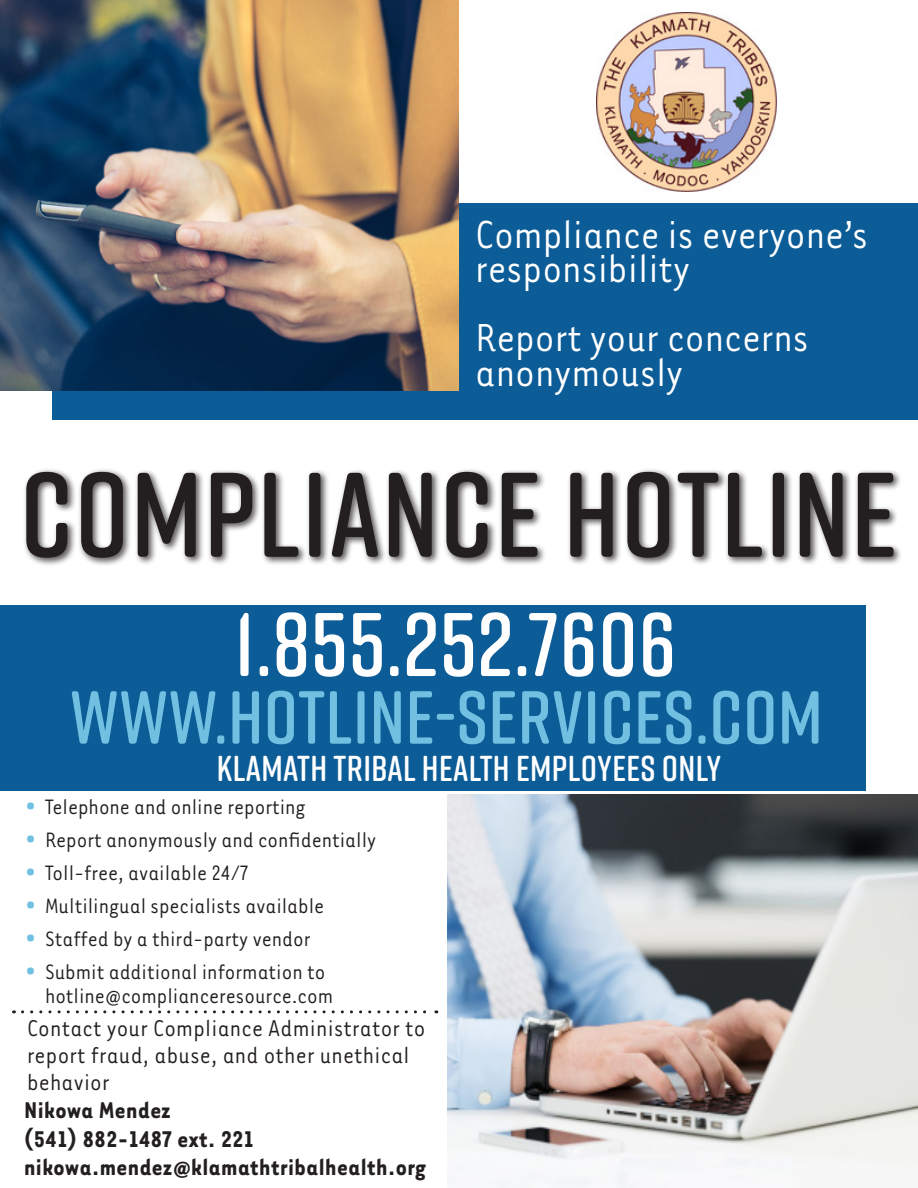
<style>
.page{position:relative;width:918px;height:1188px;background:#fff}
.page>*{position:absolute;margin:0;border:0;box-sizing:border-box;transform-origin:0 0}
.t1{font:600 120px "Rift Soft";letter-spacing:.015em;color:#231f20}
.t2{font:600 90px "Rift Soft";letter-spacing:.01em;color:#fff}
.t3{font:600 75px "Rift Soft";letter-spacing:.01em;color:#71c0e1}
.t4{font:45px/34.5px "Tarzana Nar OT";color:#fff}
.t5{font:600 36px "Rift Soft";letter-spacing:.01em;color:#fff}
.t6{font:26.25px/27px "Tarzana Nar OT";letter-spacing:.01em;color:#231f20}
.t7{font:700 26.25px "Tarzana Nar OT";letter-spacing:.02em;color:#231f20}
.t8{font:24px/24px "Tarzana Nar OT";color:#231f20}
.s1{font-family:"Rift Soft";font-weight:600;font-size:45px;color:#71c0e1}
</style>
<div class="page">
<div style="left:0;top:605px;width:866px;height:186px;background:#0c5c97"></div>
<div style="left:52px;top:203px;width:866px;height:216px;background:#0c5c97"></div>
<img style="left:0;top:0;width:459px;height:391px">
<img style="left:448px;top:794px;width:470px;height:394px">
<div style="left:23px;top:468px;width:879px;height:99px;background:#231f20;opacity:.73"></div>
<svg style="left:22px;top:1010px;width:415px;height:3px"></svg>
<img style="left:596px;top:12px;width:180px;height:180px">
<p class="t4" style="left:475px;top:215px;width:394px">Compliance is everyone’s responsibility</p>
<p class="t4" style="left:475px;top:319px;width:335px">Report your concerns anonymously</p>
<p class="t1" style="left:20px;top:429px;width:878px">COMPLIANCE HOTLINE</p>
<p class="t2" style="left:234px;top:581px;width:443px">1.855.252.7606</p>
<p class="t3" style="left:70px;top:664px;width:754px">WWW.HOTLINE-SERVICES.COM</p>
<p class="t5" style="left:217px;top:743px;width:506px">KLAMATH TRIBAL HEALTH EMPLOYEES ONLY</p>
<p class="t8" style="left:24px;top:794px;width:283px"><span class="s1">•</span> Telephone and online reporting</p>
<p class="t8" style="left:24px;top:827px;width:354px"><span class="s1">•</span> Report anonymously and confidentially</p>
<p class="t8" style="left:24px;top:860px;width:226px"><span class="s1">•</span> Toll-free, available 24/7</p>
<p class="t8" style="left:24px;top:893px;width:302px"><span class="s1">•</span> Multilingual specialists available</p>
<p class="t8" style="left:24px;top:926px;width:288px"><span class="s1">•</span> Staffed by a third-party vendor</p>
<p class="t8" style="left:45px;top:959px;width:290px;text-indent:-21px"><span class="s1">•</span> Submit additional information to hotline@complianceresource.com</p>
<p class="t6" style="left:27px;top:1014px;width:400px">Contact your Compliance Administrator to report fraud, abuse, and other unethical behavior</p>
<p class="t7" style="left:24px;top:1094px;width:148px">Nikowa Mendez</p>
<p class="t7" style="left:24px;top:1122px;width:231px">(541) 882-1487 ext. 221</p>
<p class="t7" style="left:24px;top:1151px;width:403px">nikowa.mendez@klamathtribalhealth.org</p>
</div>
